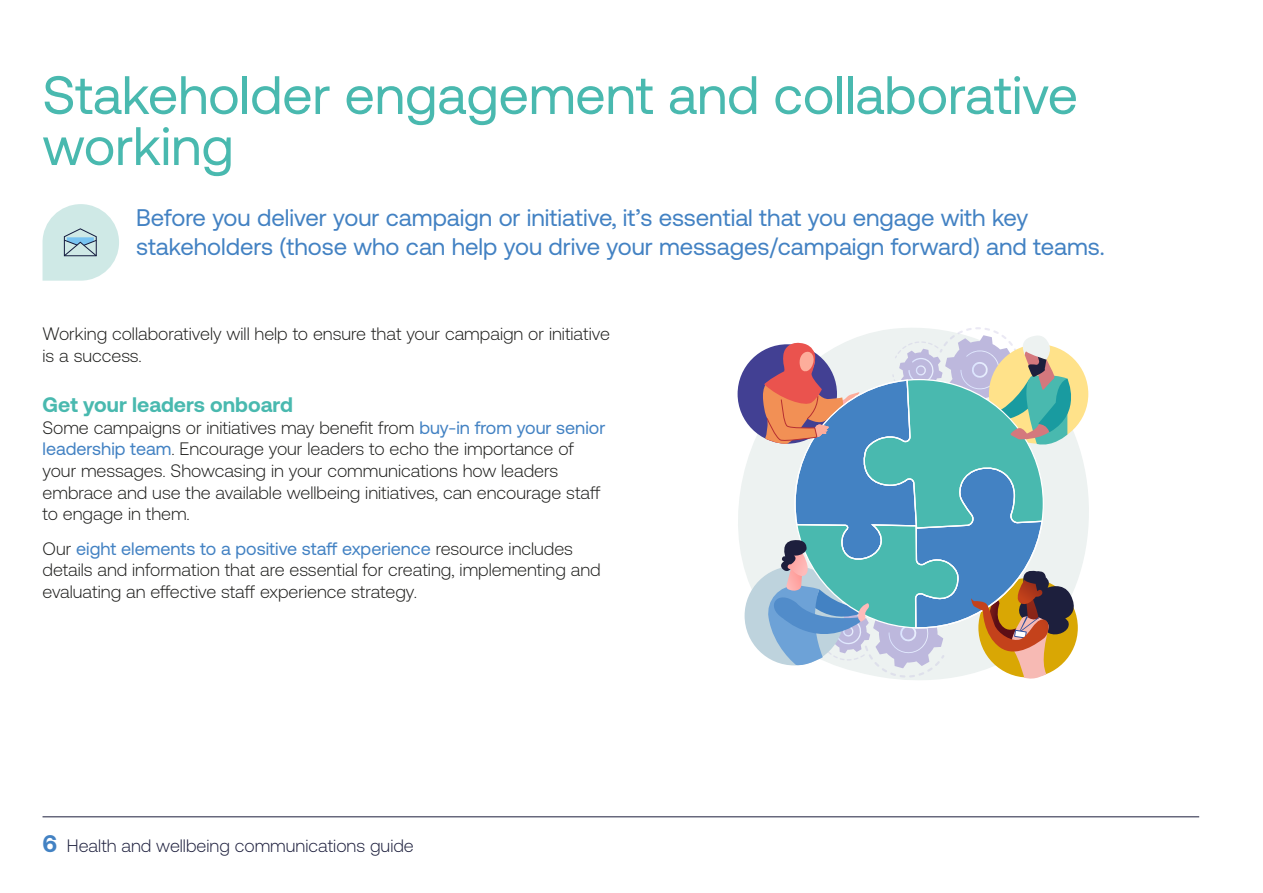
<style>
.page{position:relative;width:1263px;height:893px;background:#fff}
.page>*{position:absolute;margin:0;border:0;box-sizing:border-box;transform-origin:0 0}
.t1{font:54px/51px "Aeonik Pro";color:#49b9af}
.t2{font:24px/28.8px "Aeonik Pro";color:#4382c3}
.t3{font:700 21px "Aeonik Pro";color:#49b9af}
.t4{font:300 18px/21.6px "Aeonik Pro";color:#1d1d1b}
.t5{font:300 18px "Aeonik Pro";color:#1d1f3d}
.s1{font-weight:400;color:#4382c3}
.s2{font-weight:700;font-size:24px;color:#4382c3}
</style>
<div class="page">
<hr style="left:43px;top:816px;width:1156px;height:1px;background:#1d1f3d">
<svg style="left:737px;top:352px;width:352px;height:301px"></svg>
<div style="left:745px;top:566px;width:99px;height:99px;background:#bed3dd;border-radius:50%"></div>
<div style="left:738px;top:344px;width:99px;height:100px;background:#424093;border-radius:50%"></div>
<svg style="left:762px;top:327px;width:321px;height:353px"></svg>
<svg style="left:43px;top:204px;width:76px;height:77px"></svg>
<p class="t1" style="left:43px;top:70px;width:1037px">Stakeholder engagement and collaborative working</p>
<p class="t2" style="left:136px;top:204px;width:970px">Before you deliver your campaign or initiative, it’s essential that you engage with key stakeholders (those who can help you drive your messages/campaign forward) and teams.</p>
<p class="t4" style="left:43px;top:323px;width:569px">Working collaboratively will help to ensure that your campaign or initiative is a success.</p>
<p class="t3" style="left:43px;top:393px;width:252px">Get your leaders onboard</p>
<p class="t4" style="left:43px;top:417px;width:564px">Some campaigns or initiatives may benefit from <span class="s1">buy-in from your senior leadership team</span>. Encourage your leaders to echo the importance of your messages. Showcasing in your communications how leaders embrace and use the available wellbeing initiatives, can encourage staff to engage in them.</p>
<p class="t4" style="left:43px;top:538px;width:560px">Our <span class="s1">eight elements to a positive staff experience</span> resource includes details and information that are essential for creating, implementing and evaluating an effective staff experience strategy.</p>
<p class="t5" style="left:43px;top:836px;width:373px"><span class="s2">6</span> Health and wellbeing communications guide</p>
</div>
